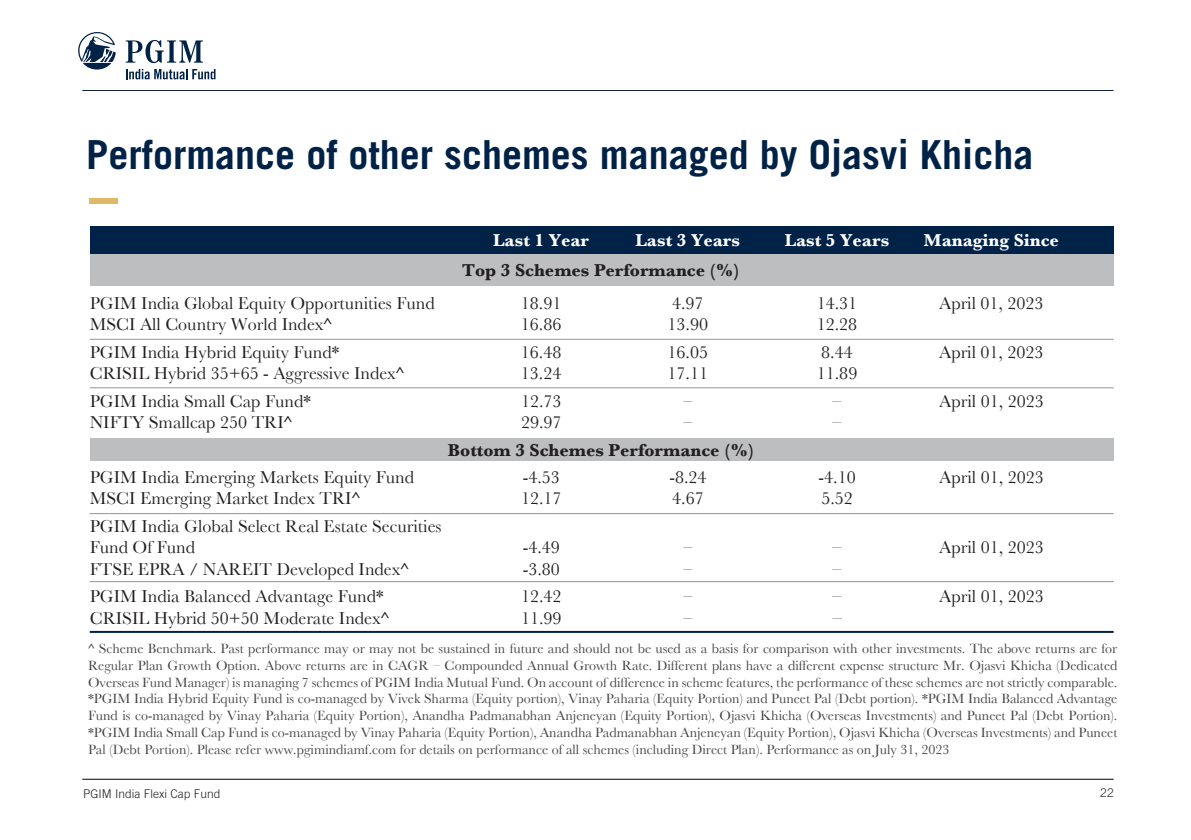
<style>
.page{position:relative;width:1191px;height:840px;background:#fff}
.page>*{position:absolute;margin:0;border:0;box-sizing:border-box;transform-origin:0 0}
.t1{font:700 40px "Trade Gothic LT";color:#002247}
.t2{font:18px/21.6px "Baskerville";color:#231f20}
.t3{font:700 18px "Baskerville";color:#231f20}
.t4{font:700 18px "Baskerville";color:#fff}
.t5{font:14px/16.8px "Baskerville";color:#434344;text-align:justify}
.t6{font:300 12px "Trade Gothic LT";color:#231f20}
</style>
<div class="page">
<hr style="left:82px;top:90px;width:1031px;height:1px;background:#0e2345">
<hr style="left:82px;top:778px;width:1031px;height:1px;background:#000">
<svg style="left:78px;top:32px;width:38px;height:37px"></svg>
<svg style="left:126px;top:40px;width:77px;height:23px"></svg>
<svg style="left:126px;top:69px;width:89px;height:10px"></svg>
<div style="left:89px;top:198px;width:29px;height:5px;background:#ddb968"></div>
<div style="left:90px;top:226px;width:1023px;height:28px;background:#002247"></div>
<div style="left:90px;top:254px;width:1023px;height:32px;background:#bcbec0"></div>
<div style="left:90px;top:438px;width:1023px;height:23px;background:#bcbec0"></div>
<hr style="left:90px;top:630px;width:1023px;height:2px;background:#002247">
<hr style="left:90px;top:338px;width:1023px;height:1px;background:#939598">
<hr style="left:90px;top:387px;width:1023px;height:1px;background:#939598">
<hr style="left:90px;top:513px;width:1023px;height:1px;background:#939598">
<hr style="left:90px;top:581px;width:1023px;height:1px;background:#939598">
<h1 class="t1" style="left:86px;top:130px;width:948px">Performance of other schemes managed by Ojasvi Khicha</h1>
<p class="t4" style="left:493px;top:229px;width:98px">Last 1 Year</p>
<p class="t4" style="left:635px;top:229px;width:106px">Last 3 Years</p>
<p class="t4" style="left:784px;top:229px;width:106px">Last 5 Years</p>
<p class="t4" style="left:924px;top:229px;width:137px">Managing Since</p>
<p class="t3" style="left:462px;top:259px;width:279px">Top 3 Schemes Performance (%)</p>
<p class="t2" style="left:90px;top:292px;width:346px">PGIM India Global Equity Opportunities Fund</p>
<p class="t2" style="left:521px;top:292px;width:42px">18.91</p>
<p class="t2" style="left:672px;top:292px;width:33px">4.97</p>
<p class="t2" style="left:816px;top:292px;width:42px">14.31</p>
<p class="t2" style="left:939px;top:292px;width:106px">April 01, 2023</p>
<p class="t2" style="left:90px;top:313px;width:244px">MSCI All Country World Index^</p>
<p class="t2" style="left:521px;top:313px;width:42px">16.86</p>
<p class="t2" style="left:667px;top:313px;width:42px">13.90</p>
<p class="t2" style="left:816px;top:313px;width:42px">12.28</p>
<p class="t2" style="left:90px;top:341px;width:251px">PGIM India Hybrid Equity Fund*</p>
<p class="t2" style="left:521px;top:341px;width:42px">16.48</p>
<p class="t2" style="left:667px;top:341px;width:42px">16.05</p>
<p class="t2" style="left:821px;top:341px;width:33px">8.44</p>
<p class="t2" style="left:939px;top:341px;width:106px">April 01, 2023</p>
<p class="t2" style="left:90px;top:362px;width:316px">CRISIL Hybrid 35+65 - Aggressive Index^</p>
<p class="t2" style="left:521px;top:362px;width:42px">13.24</p>
<p class="t2" style="left:667px;top:362px;width:42px">17.11</p>
<p class="t2" style="left:817px;top:362px;width:42px">11.89</p>
<p class="t2" style="left:90px;top:389px;width:223px">PGIM India Small Cap Fund*</p>
<p class="t2" style="left:521px;top:389px;width:42px">12.73</p>
<p class="t2" style="left:939px;top:389px;width:106px">April 01, 2023</p>
<p class="t2" style="left:90px;top:411px;width:204px">NIFTY Smallcap 250 TRI^</p>
<p class="t2" style="left:521px;top:411px;width:42px">29.97</p>
<p class="t2" style="left:683px;top:411px;width:10px">–</p>
<p class="t2" style="left:832px;top:411px;width:10px">–</p>
<p class="t3" style="left:448px;top:439px;width:308px">Bottom 3 Schemes Performance (%)</p>
<p class="t2" style="left:90px;top:466px;width:326px">PGIM India Emerging Markets Equity Fund</p>
<p class="t2" style="left:523px;top:466px;width:39px">-4.53</p>
<p class="t2" style="left:669px;top:466px;width:39px">-8.24</p>
<p class="t2" style="left:818px;top:466px;width:39px">-4.10</p>
<p class="t2" style="left:939px;top:466px;width:106px">April 01, 2023</p>
<p class="t2" style="left:90px;top:487px;width:272px">MSCI Emerging Market Index TRI^</p>
<p class="t2" style="left:521px;top:487px;width:42px">12.17</p>
<p class="t2" style="left:672px;top:487px;width:33px">4.67</p>
<p class="t2" style="left:821px;top:487px;width:33px">5.52</p>
<p class="t2" style="left:90px;top:514px;width:353px">PGIM India Global Select Real Estate Securities<br>Fund Of Fund</p>
<p class="t2" style="left:523px;top:536px;width:39px">-4.49</p>
<p class="t2" style="left:683px;top:536px;width:10px">–</p>
<p class="t2" style="left:832px;top:536px;width:10px">–</p>
<p class="t2" style="left:939px;top:536px;width:106px">April 01, 2023</p>
<p class="t2" style="left:90px;top:558px;width:320px">FTSE EPRA / NAREIT Developed Index^</p>
<p class="t2" style="left:523px;top:558px;width:39px">-3.80</p>
<p class="t2" style="left:683px;top:558px;width:10px">–</p>
<p class="t2" style="left:832px;top:558px;width:10px">–</p>
<p class="t2" style="left:90px;top:585px;width:295px">PGIM India Balanced Advantage Fund*</p>
<p class="t2" style="left:521px;top:585px;width:42px">12.42</p>
<p class="t2" style="left:683px;top:585px;width:10px">–</p>
<p class="t2" style="left:832px;top:585px;width:10px">–</p>
<p class="t2" style="left:939px;top:585px;width:106px">April 01, 2023</p>
<p class="t2" style="left:90px;top:606px;width:301px">CRISIL Hybrid 50+50 Moderate Index^</p>
<p class="t2" style="left:521px;top:606px;width:42px">11.99</p>
<p class="t5" style="left:88px;top:639px;width:1031px">^ Scheme Benchmark. Past performance may or may not be sustained in future and should not be used as a basis for comparison with other investments. The above returns are for Regular Plan Growth Option. Above returns are in CAGR – Compounded Annual Growth Rate. Different plans have a different expense structure Mr. Ojasvi Khicha (Dedicated Overseas Fund Manager) is managing 7 schemes of PGIM India Mutual Fund. On account of difference in scheme features, the performance of these schemes are not strictly comparable. *PGIM India Hybrid Equity Fund is co-managed by Vivek Sharma (Equity portion), Vinay Paharia (Equity Portion) and Puneet Pal (Debt portion). *PGIM India Balanced Advantage Fund is co-managed by Vinay Paharia (Equity Portion), Anandha Padmanabhan Anjeneyan (Equity Portion), Ojasvi Khicha (Overseas Investments) and Puneet Pal (Debt Portion). *PGIM India Small Cap Fund is co-managed by Vinay Paharia (Equity Portion), Anandha Padmanabhan Anjeneyan (Equity Portion), Ojasvi Khicha (Overseas Investments) and Puneet Pal (Debt Portion). Please refer www.pgimindiamf.com for details on performance of all schemes (including Direct Plan). Performance as on July 31, 2023</p>
<p class="t6" style="left:83px;top:786px;width:139px">PGIM India Flexi Cap Fund</p>
<p class="t6" style="left:1100px;top:784px;width:15px">22</p>
</div>
